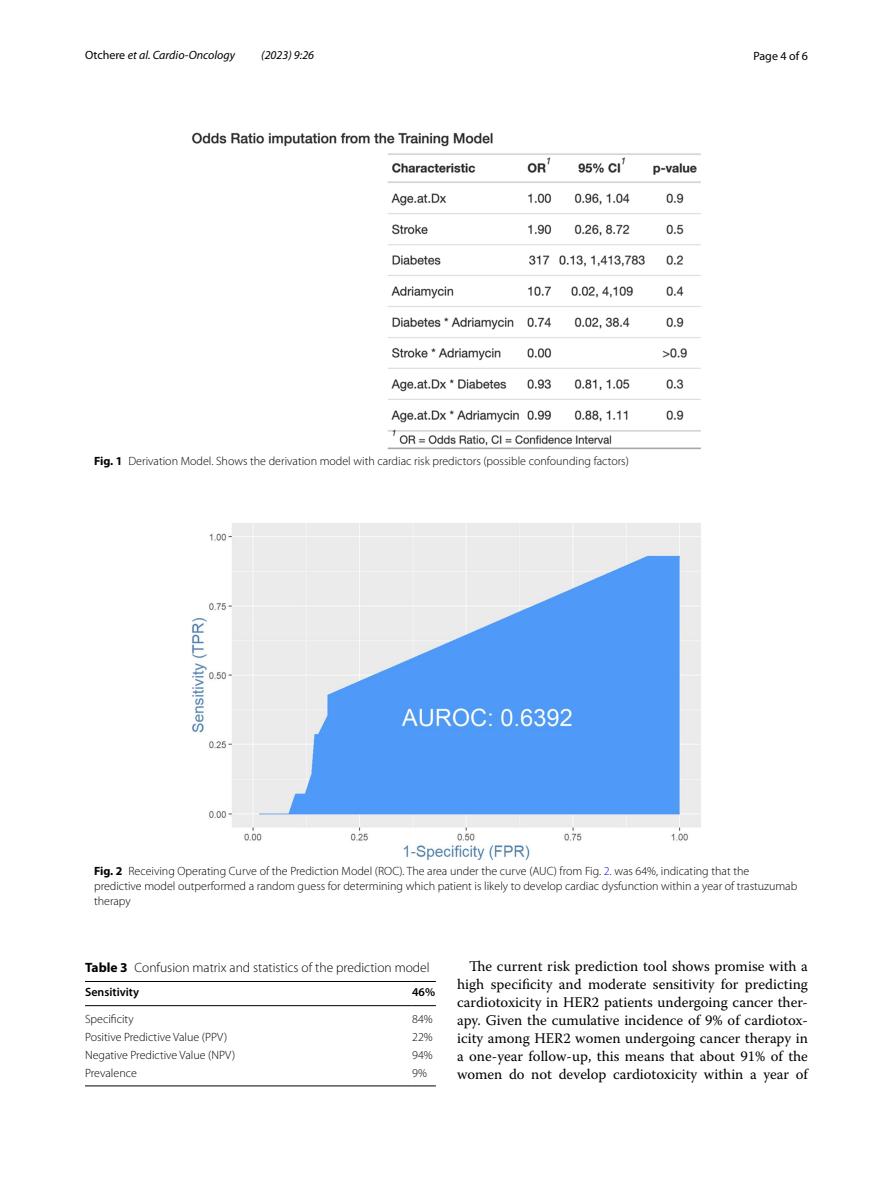
<style>
.page{position:relative;width:893px;height:1187px;background:#fff}
.page>*{position:absolute;margin:0;border:0;box-sizing:border-box;transform-origin:0 0}
.t1{font:14.7px/18px "Warnock Pro";color:#000;text-align:justify}
.t2{font:300 13.5px "Myriad Pro";color:#000}
.t3{font:300 12px/15px "Myriad Pro";color:#000}
.t4{font:italic 12px "Myriad Pro";color:#000}
.t5{font:600 12px "Myriad Pro";color:#000}
.t6{font:12px "Myriad Pro";color:#000}
.s1{font-style:normal}
.s2{font-weight:700}
.s3{color:#00f}
</style>
<div class="page">
<img style="left:192px;top:133px;width:509px;height:316px">
<img style="left:191px;top:523px;width:510px;height:337px">
<hr style="left:85px;top:981px;width:327px;height:1px;background:#000">
<hr style="left:85px;top:1005px;width:327px;height:1px;background:#000">
<svg style="left:412px;top:981px;width:24px;height:1px"></svg>
<svg style="left:412px;top:1005px;width:24px;height:1px"></svg>
<hr style="left:85px;top:1085px;width:327px;height:1px;background:#000">
<svg style="left:412px;top:1085px;width:24px;height:1px"></svg>
<p class="t4" style="left:85px;top:48px;width:152px"><span class="s1">Otchere</span> et al. Cardio-Oncology</p>
<p class="t4" style="left:261px;top:48px;width:54px">(2023) 9:26</p>
<p class="t6" style="left:753px;top:48px;width:56px">Page 4 of 6</p>
<p class="t3" style="left:94px;top:453px;width:536px"><span class="s2">Fig. 1</span> Derivation Model. Shows the derivation model with cardiac risk predictors (possible confounding factors)</p>
<p class="t3" style="left:94px;top:863px;width:705px"><span class="s2">Fig. 2</span> Receiving Operating Curve of the Prediction Model (ROC). The area under the curve (AUC) from Fig. <span class="s3">2</span>. was 64%, indicating that the predictive model outperformed a random guess for determining which patient is likely to develop cardiac dysfunction within a year of trastuzumab therapy</p>
<p class="t2" style="left:85px;top:959px;width:346px"><span class="s2">Table 3</span> Confusion matrix and statistics of the prediction model</p>
<p class="t5" style="left:85px;top:984px;width:56px">Sensitivity</p>
<p class="t5" style="left:412px;top:984px;width:24px">46%</p>
<p class="t3" style="left:85px;top:1011px;width:50px">Specificity</p>
<p class="t3" style="left:412px;top:1011px;width:22px">84%</p>
<p class="t3" style="left:85px;top:1029px;width:144px">Positive Predictive Value (PPV)</p>
<p class="t3" style="left:412px;top:1029px;width:22px">22%</p>
<p class="t3" style="left:85px;top:1047px;width:152px">Negative Predictive Value (NPV)</p>
<p class="t3" style="left:412px;top:1047px;width:22px">94%</p>
<p class="t3" style="left:85px;top:1065px;width:53px">Prevalence</p>
<p class="t3" style="left:412px;top:1065px;width:16px">9%</p>
<p class="t1" style="left:457px;top:956px;width:352px;text-indent:12px">The current risk prediction tool shows promise with a high specificity and moderate sensitivity for predicting cardiotoxicity in HER2 patients undergoing cancer ther&shy;apy. Given the cumulative incidence of 9% of cardiotox&shy;icity among HER2 women undergoing cancer therapy in a one-year follow-up, this means that about 91% of the women do not develop cardiotoxicity within a year of</p>
</div>
